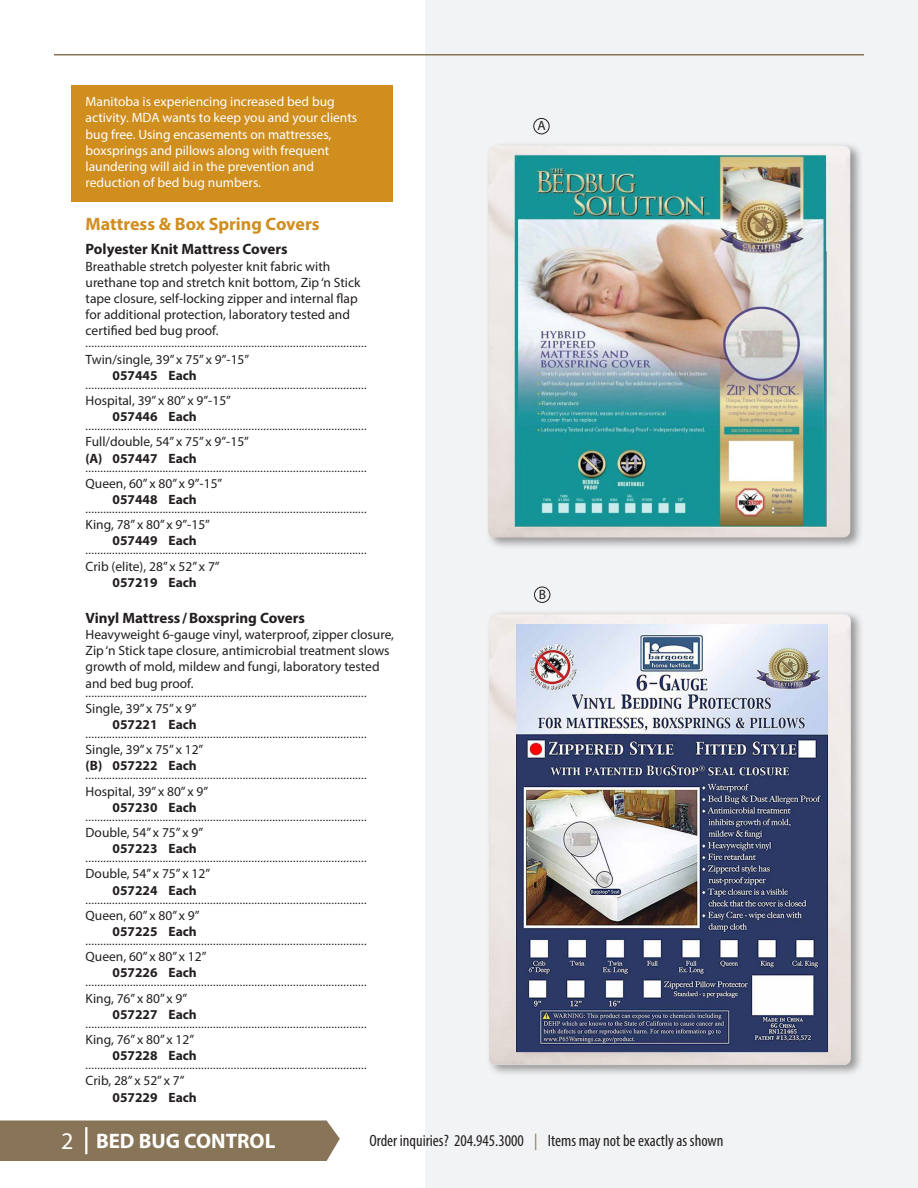
<style>
.page{position:relative;width:918px;height:1188px;background:#fff}
.page>*{position:absolute;margin:0;border:0;box-sizing:border-box;transform-origin:0 0}
.t1{font:24px "Myriad Pro";color:#fff}
.t2{font:700 21px "Myriad Pro";color:#fff}
.t3{font:700 18px "Myriad Pro";color:#d08e1f}
.t4{font:condensed 16.5px "Myriad Pro";color:#231f20}
.t5{font:700 15px "Myriad Pro";color:#231f20}
.t6{font:13.5px/16.2px "Myriad Pro";color:#231f20}
.t7{font:13.5px "Myriad Pro";color:#fff}
.t8{font:700 13.5px "Myriad Pro";color:#231f20}
.t9{font:12px "Myriad Pro";color:#231f20}
.s1{color:#887457}
</style>
<div class="page">
<div style="left:71px;top:85px;width:322px;height:116px;background:#d08e1f"></div>
<div style="left:426px;top:0;width:492px;height:1188px;background:#f2f3f4"></div>
<div style="left:534px;top:587px;width:16px;height:16px;border:1px solid #231f20;border-radius:50%"></div>
<div style="left:533px;top:118px;width:17px;height:16px;border:1px solid #231f20;border-radius:50%"></div>
<div style="left:485px;top:141px;width:379px;height:409px;background:#231f20;opacity:.44"></div>
<img style="left:488px;top:145px;width:362px;height:393px">
<div style="left:486px;top:610px;width:379px;height:467px;background:#231f20;opacity:.44"></div>
<img style="left:489px;top:614px;width:362px;height:451px">
<img style="left:515px;top:156px;width:310px;height:370px">
<img style="left:516px;top:624px;width:311px;height:428px">
<div style="left:0;top:1120px;width:340px;height:41px;background:#887457"></div>
<hr style="left:85px;top:1127px;width:2px;height:27px;background:#fff">
<hr style="left:54px;top:54px;width:810px;height:2px;background:#887457">
<p class="t7" style="left:86px;top:93px;width:251px">Manitoba is experiencing increased bed bug</p>
<p class="t7" style="left:86px;top:110px;width:273px">activity. MDA wants to keep you and your clients</p>
<p class="t7" style="left:86px;top:126px;width:247px">bug free. Using encasements on mattresses,</p>
<p class="t7" style="left:86px;top:142px;width:245px">boxsprings and pillows along with frequent</p>
<p class="t7" style="left:86px;top:158px;width:230px">laundering will aid in the prevention and</p>
<p class="t7" style="left:86px;top:174px;width:177px">reduction of bed bug numbers.</p>
<p class="t3" style="left:86px;top:213px;width:236px">Mattress &amp; Box Spring Covers</p>
<p class="t5" style="left:86px;top:240px;width:204px">Polyester Knit Mattress Covers</p>
<p class="t6" style="left:86px;top:258px;width:246px">Breathable stretch polyester knit fabric with</p>
<p class="t6" style="left:86px;top:274px;width:276px">urethane top and stretch knit bottom, Zip ‘n Stick</p>
<p class="t6" style="left:86px;top:290px;width:274px">tape closure, self-locking zipper and internal flap</p>
<p class="t6" style="left:86px;top:306px;width:266px">for additional protection, laboratory tested and</p>
<p class="t6" style="left:86px;top:323px;width:134px">certified bed bug proof.</p>
<p class="t9" style="left:86px;top:336px;width:283px">...............................................................................................</p>
<p class="t6" style="left:86px;top:351px;width:165px">Twin/single, 39” x 75” x 9”-15”</p>
<p class="t8" style="left:113px;top:366px;width:86px">057445 Each</p>
<p class="t9" style="left:86px;top:377px;width:283px">...............................................................................................</p>
<p class="t6" style="left:86px;top:392px;width:147px">Hospital, 39” x 80” x 9”-15”</p>
<p class="t8" style="left:113px;top:408px;width:86px">057446 Each</p>
<p class="t9" style="left:86px;top:419px;width:283px">...............................................................................................</p>
<p class="t6" style="left:86px;top:434px;width:165px">Full/double, 54” x 75” x 9”-15”</p>
<p class="t8" style="left:86px;top:449px;width:113px">(A) 057447 Each</p>
<p class="t9" style="left:86px;top:460px;width:283px">...............................................................................................</p>
<p class="t6" style="left:86px;top:475px;width:138px">Queen, 60” x 80” x 9”-15”</p>
<p class="t8" style="left:113px;top:491px;width:86px">057448 Each</p>
<p class="t9" style="left:86px;top:502px;width:283px">...............................................................................................</p>
<p class="t6" style="left:86px;top:516px;width:126px">King, 78” x 80” x 9”-15”</p>
<p class="t8" style="left:113px;top:532px;width:86px">057449 Each</p>
<p class="t9" style="left:86px;top:543px;width:283px">...............................................................................................</p>
<p class="t6" style="left:86px;top:558px;width:136px">Crib (elite), 28” x 52” x 7”</p>
<p class="t8" style="left:113px;top:573px;width:86px">057219 Each</p>
<p class="t5" style="left:86px;top:608px;width:221px">Vinyl Mattress / Boxspring Covers</p>
<p class="t6" style="left:86px;top:626px;width:310px">Heavyweight 6-gauge vinyl, waterproof, zipper closure, Zip ‘n Stick tape closure, antimicrobial treatment slows growth of mold, mildew and fungi, laboratory tested and bed bug proof.</p>
<p class="t9" style="left:86px;top:685px;width:283px">...............................................................................................</p>
<p class="t6" style="left:86px;top:700px;width:112px">Single, 39” x 75” x 9”</p>
<p class="t8" style="left:113px;top:716px;width:86px">057221 Each</p>
<p class="t9" style="left:86px;top:727px;width:283px">...............................................................................................</p>
<p class="t6" style="left:86px;top:741px;width:119px">Single, 39” x 75” x 12”</p>
<p class="t8" style="left:86px;top:757px;width:113px">(B) 057222 Each</p>
<p class="t9" style="left:86px;top:768px;width:283px">...............................................................................................</p>
<p class="t6" style="left:86px;top:783px;width:124px">Hospital, 39” x 80” x 9”</p>
<p class="t8" style="left:113px;top:798px;width:86px">057230 Each</p>
<p class="t9" style="left:86px;top:809px;width:283px">...............................................................................................</p>
<p class="t6" style="left:86px;top:824px;width:119px">Double, 54” x 75” x 9”</p>
<p class="t8" style="left:113px;top:840px;width:86px">057223 Each</p>
<p class="t9" style="left:86px;top:851px;width:283px">...............................................................................................</p>
<p class="t6" style="left:86px;top:866px;width:126px">Double, 54” x 75” x 12”</p>
<p class="t8" style="left:113px;top:881px;width:86px">057224 Each</p>
<p class="t9" style="left:86px;top:892px;width:283px">...............................................................................................</p>
<p class="t6" style="left:86px;top:907px;width:116px">Queen, 60” x 80” x 9”</p>
<p class="t8" style="left:113px;top:923px;width:86px">057225 Each</p>
<p class="t9" style="left:86px;top:934px;width:283px">...............................................................................................</p>
<p class="t6" style="left:86px;top:948px;width:122px">Queen, 60” x 80” x 12”</p>
<p class="t8" style="left:113px;top:964px;width:86px">057226 Each</p>
<p class="t9" style="left:86px;top:975px;width:283px">...............................................................................................</p>
<p class="t6" style="left:86px;top:990px;width:103px">King, 76” x 80” x 9”</p>
<p class="t8" style="left:113px;top:1005px;width:86px">057227 Each</p>
<p class="t9" style="left:86px;top:1016px;width:283px">...............................................................................................</p>
<p class="t6" style="left:86px;top:1031px;width:110px">King, 76” x 80” x 12”</p>
<p class="t8" style="left:113px;top:1047px;width:86px">057228 Each</p>
<p class="t9" style="left:86px;top:1058px;width:283px">...............................................................................................</p>
<p class="t6" style="left:86px;top:1073px;width:101px">Crib, 28” x 52” x 7”</p>
<p class="t8" style="left:113px;top:1088px;width:86px">057229 Each</p>
<p class="t6" style="left:537px;top:118px;width:10px">A</p>
<p class="t6" style="left:539px;top:586px;width:9px">B</p>
<p class="t1" style="left:61px;top:1126px;width:14px">2</p>
<p class="t2" style="left:96px;top:1127px;width:181px">BED BUG CONTROL</p>
<p class="t4" style="left:369px;top:1131px;width:356px">Order inquiries? 204.945.3000 <span class="s1">|</span> Items may not be exactly as shown</p>
</div>
